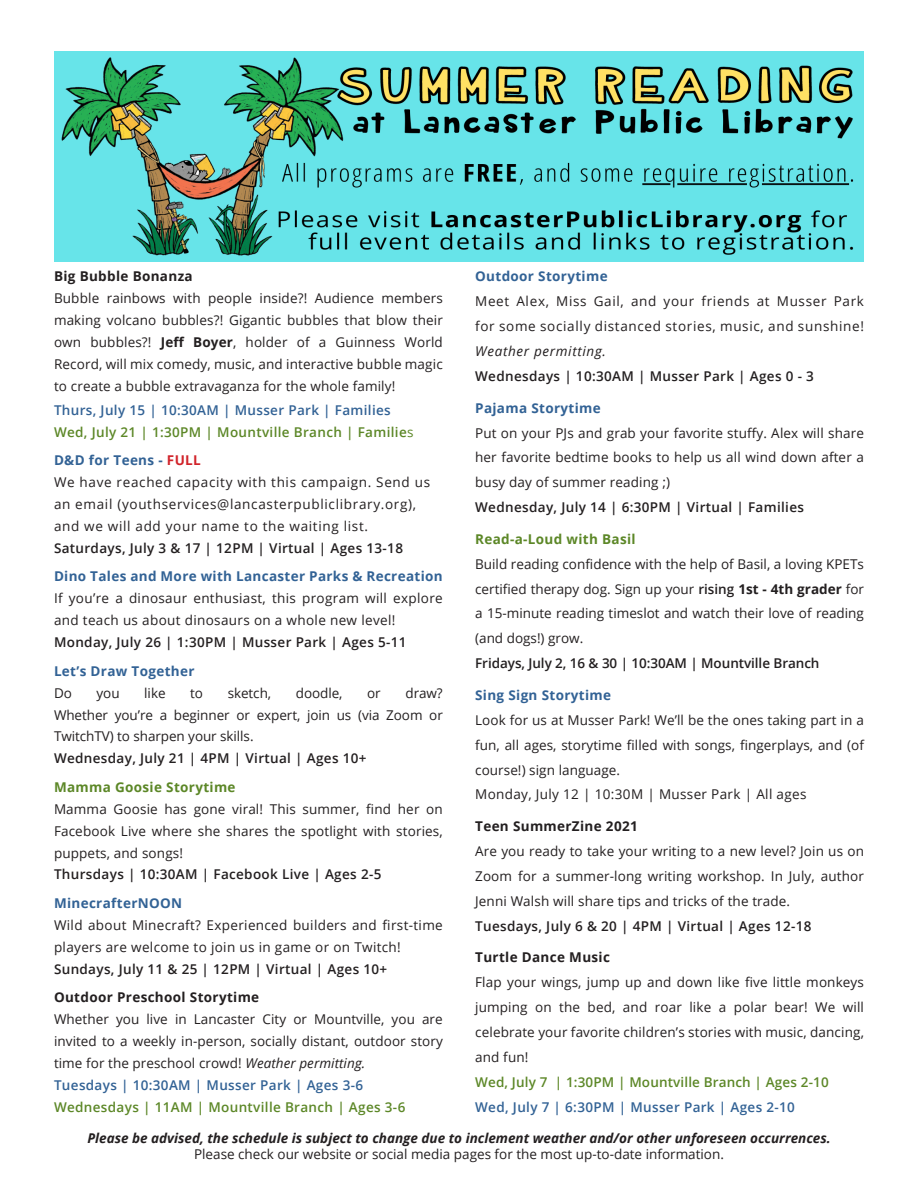
<style>
.page{position:relative;width:918px;height:1188px;background:#fff}
.page>*{position:absolute;margin:0;border:0;box-sizing:border-box;transform-origin:0 0}
.Description{font:13.5px/21.9px "Open Sans";letter-spacing:.01em;color:#231f20;text-align:justify}
.Date___Time{font:600 13.5px "Open Sans";letter-spacing:.025em;color:#231f20}
.Date___Time-2{font:13.5px/24.9px "Open Sans";color:#231f20;text-align:justify}
.Description-2{font:13.5px/21.9px "Open Sans";letter-spacing:.05em;color:#231f20}
.Date___Time-3{font:600 13.5px "Open Sans";letter-spacing:.025em;color:#326295}
.t1{font:italic 700 13.5px "Open Sans";color:#231f20}
.Program_Title_-_Chil{font:700 13.5px "Open Sans";letter-spacing:.025em;color:#326295}
.Date___Time-4{font:600 13.5px "Open Sans";letter-spacing:.025em;color:#5c8727}
.Program_Title_-_Chil-2{font:600 13.5px "Open Sans";letter-spacing:.025em;color:#231f20}
.Program_Title_-_Chil-3{font:700 13.5px "Open Sans";letter-spacing:.025em;color:#231f20}
.Description-3{font:700 13.5px "Open Sans";letter-spacing:.025em;color:#326295}
.Program_Title_-_Chil-4{font:600 13.5px "Open Sans";letter-spacing:-.005em;color:#231f20}
.Program_Title_-_Chil-5{font:600 13.5px "Open Sans";letter-spacing:.025em;color:#5c8727}
.Date___Time-5{font:13.5px "Open Sans";letter-spacing:.025em;color:#231f20}
.Description-4{font:700 13.5px "Open Sans";letter-spacing:.025em;color:#5c8727}
.Program_Title_-_Chil-6{font:700 13.5px "Open Sans";letter-spacing:.025em;color:#5c8727}
.Date___Time-6{font:700 13.5px "Open Sans";letter-spacing:.025em;color:#231f20}
.s1{font-style:italic}
.s2{font-weight:600}
.s3{font-weight:700}
.s4{font-weight:400}
.s5{color:#d1232a}
</style>
<div class="page">
<img style="left:54px;top:52px;width:810px;height:210px">
<p class="Program_Title_-_Chil" style="left:475px;top:267px;width:134px">Outdoor Storytime</p>
<p class="Description" style="left:475px;top:289px;width:390px;line-height:24.9px">Meet Alex, Miss Gail, and your friends at Musser Park for some socially distanced stories, music, and sunshine!<br><span class="s1">Weather permitting.</span></p>
<p class="Program_Title_-_Chil-2" style="left:475px;top:367px;width:340px">Wednesdays | 10:30AM | Musser Park | Ages 0 - 3</p>
<p class="Program_Title_-_Chil" style="left:475px;top:398px;width:127px">Pajama Storytime</p>
<p class="Description" style="left:475px;top:420px;width:390px;line-height:24.9px">Put on your PJs and grab your favorite stuffy. Alex will share her favorite bedtime books to help us all wind down after a busy day of summer reading ;)</p>
<p class="Program_Title_-_Chil-2" style="left:475px;top:498px;width:330px">Wednesday, July 14 | 6:30PM | Virtual | Families</p>
<p class="Program_Title_-_Chil-6" style="left:475px;top:529px;width:162px">Read-a-Loud with Basil</p>
<p class="Date___Time-2" style="left:475px;top:551px;width:390px">Build reading confidence with the help of Basil, a loving KPETs certified therapy dog. Sign up your <span class="s2">rising</span> <span class="s3">1st - 4th grader</span> for a 15-minute reading timeslot and watch their love of reading (and dogs!) grow.</p>
<p class="Program_Title_-_Chil-4" style="left:475px;top:654px;width:346px">Fridays, July 2, 16 &amp; 30 | 10:30AM | Mountville Branch</p>
<p class="Program_Title_-_Chil" style="left:475px;top:685px;width:137px">Sing Sign Storytime</p>
<p class="Description" style="left:475px;top:707px;width:390px;line-height:24.9px">Look for us at Musser Park! We’ll be the ones taking part in a fun, all ages, storytime filled with songs, fingerplays, and (of course!) sign language.</p>
<p class="Date___Time-5" style="left:475px;top:785px;width:333px">Monday, July 12 | 10:30M | Musser Park | All ages</p>
<p class="Program_Title_-_Chil-3" style="left:475px;top:817px;width:164px">Teen SummerZine 2021</p>
<p class="Description" style="left:475px;top:838px;width:390px;line-height:24.9px">Are you ready to take your writing to a new level? Join us on Zoom for a summer-long writing workshop. In July, author Jenni Walsh will share tips and tricks of the trade.</p>
<p class="Date___Time" style="left:475px;top:917px;width:338px">Tuesdays, July 6 &amp; 20 | 4PM | Virtual | Ages 12-18</p>
<p class="Program_Title_-_Chil-3" style="left:475px;top:948px;width:136px">Turtle Dance Music</p>
<p class="Description" style="left:475px;top:970px;width:390px;line-height:24.9px">Flap your wings, jump up and down like five little monkeys jumping on the bed, and roar like a polar bear! We will celebrate your favorite children’s stories with music, dancing, and fun!</p>
<p class="Date___Time-4" style="left:475px;top:1073px;width:355px">Wed, July 7 | 1:30PM | Mountville Branch | Ages 2-10</p>
<p class="Date___Time-3" style="left:475px;top:1098px;width:321px">Wed, July 7 | 6:30PM | Musser Park | Ages 2-10</p>
<p class="t1" style="left:87px;top:1128px;width:745px">Please be advised, the schedule is subject to change due to inclement weather and/or other unforeseen occurrences.</p>
<p class="Description" style="left:194px;top:1143px;width:531px">Please check our website or social media pages for the most up-to-date information.</p>
<p class="Date___Time-6" style="left:54px;top:267px;width:140px">Big Bubble Bonanza</p>
<p class="Description" style="left:54px;top:287px;width:390px">Bubble rainbows with people inside?! Audience members making volcano bubbles?! Gigantic bubbles that blow their own bubbles?! <span class="s3">Jeff Boyer</span>, holder of a Guinness World Record, will mix comedy, music, and interactive bubble magic to create a bubble extravaganza for the whole family!</p>
<p class="Date___Time-3" style="left:54px;top:401px;width:338px">Thurs, July 15 | 10:30AM | Musser Park | Families</p>
<p class="Program_Title_-_Chil-5" style="left:54px;top:423px;width:361px">Wed, July 21 | 1:30PM | Mountville Branch | Familie<span class="s4">s</span></p>
<p class="Program_Title_-_Chil" style="left:54px;top:451px;width:148px">D&amp;D for Teens - <span class="s5">FULL</span></p>
<p class="Description-2" style="left:54px;top:471px;width:378px">We have reached capacity with this campaign. Send us an email (youthservices@lancasterpubliclibrary.org), and we will add your name to the waiting list.</p>
<p class="Date___Time" style="left:54px;top:539px;width:351px">Saturdays, July 3 &amp; 17 | 12PM | Virtual | Ages 13-18</p>
<p class="Description-3" style="left:54px;top:567px;width:390px">Dino Tales and More with Lancaster Parks &amp; Recreation</p>
<p class="Description" style="left:54px;top:587px;width:390px">If you’re a dinosaur enthusiast, this program will explore and teach us about dinosaurs on a whole new level!</p>
<p class="Date___Time" style="left:54px;top:633px;width:354px">Monday, July 26 | 1:30PM | Musser Park | Ages 5-11</p>
<p class="Program_Title_-_Chil" style="left:54px;top:661px;width:142px">Let’s Draw Together</p>
<p class="Description" style="left:54px;top:681px;width:19px">Do</p>
<p class="Description" style="left:97px;top:681px;width:25px">you</p>
<p class="Description" style="left:144px;top:681px;width:23px">like</p>
<p class="Description" style="left:190px;top:681px;width:14px">to</p>
<p class="Description" style="left:228px;top:681px;width:45px">sketch,</p>
<p class="Description" style="left:296px;top:681px;width:48px">doodle,</p>
<p class="Description" style="left:367px;top:681px;width:15px">or</p>
<p class="Description" style="left:54px;top:681px;width:390px;text-indent:351px">draw?<br>Whether you’re a beginner or expert, join us (via Zoom or TwitchTV) to sharpen your skills.</p>
<p class="Date___Time" style="left:54px;top:749px;width:314px">Wednesday, July 21 | 4PM | Virtual | Ages 10+</p>
<p class="Description-4" style="left:54px;top:777px;width:183px">Mamma Goosie Storytime</p>
<p class="Description" style="left:54px;top:798px;width:390px">Mamma Goosie has gone viral! This summer, find her on Facebook Live where she shares the spotlight with stories, puppets, and songs!</p>
<p class="Date___Time" style="left:54px;top:865px;width:329px">Thursdays | 10:30AM | Facebook Live | Ages 2-5</p>
<p class="Program_Title_-_Chil" style="left:54px;top:894px;width:130px">MinecrafterNOON</p>
<p class="Description" style="left:54px;top:914px;width:390px">Wild about Minecraft? Experienced builders and first-time players are welcome to join us in game or on Twitch!</p>
<p class="Date___Time" style="left:54px;top:959px;width:335px">Sundays, July 11 &amp; 25 | 12PM | Virtual | Ages 10+</p>
<p class="Program_Title_-_Chil-3" style="left:54px;top:988px;width:207px">Outdoor Preschool Storytime</p>
<p class="Description" style="left:54px;top:1008px;width:390px">Whether you live in Lancaster City or Mountville, you are invited to a weekly in-person, socially distant, outdoor story time for the preschool crowd! <span class="s1">Weather permitting.</span></p>
<p class="Date___Time-3" style="left:54px;top:1076px;width:311px">Tuesdays | 10:30AM | Musser Park | Ages 3-6</p>
<p class="Date___Time-4" style="left:54px;top:1098px;width:353px">Wednesdays | 11AM | Mountville Branch | Ages 3-6</p>
</div>
